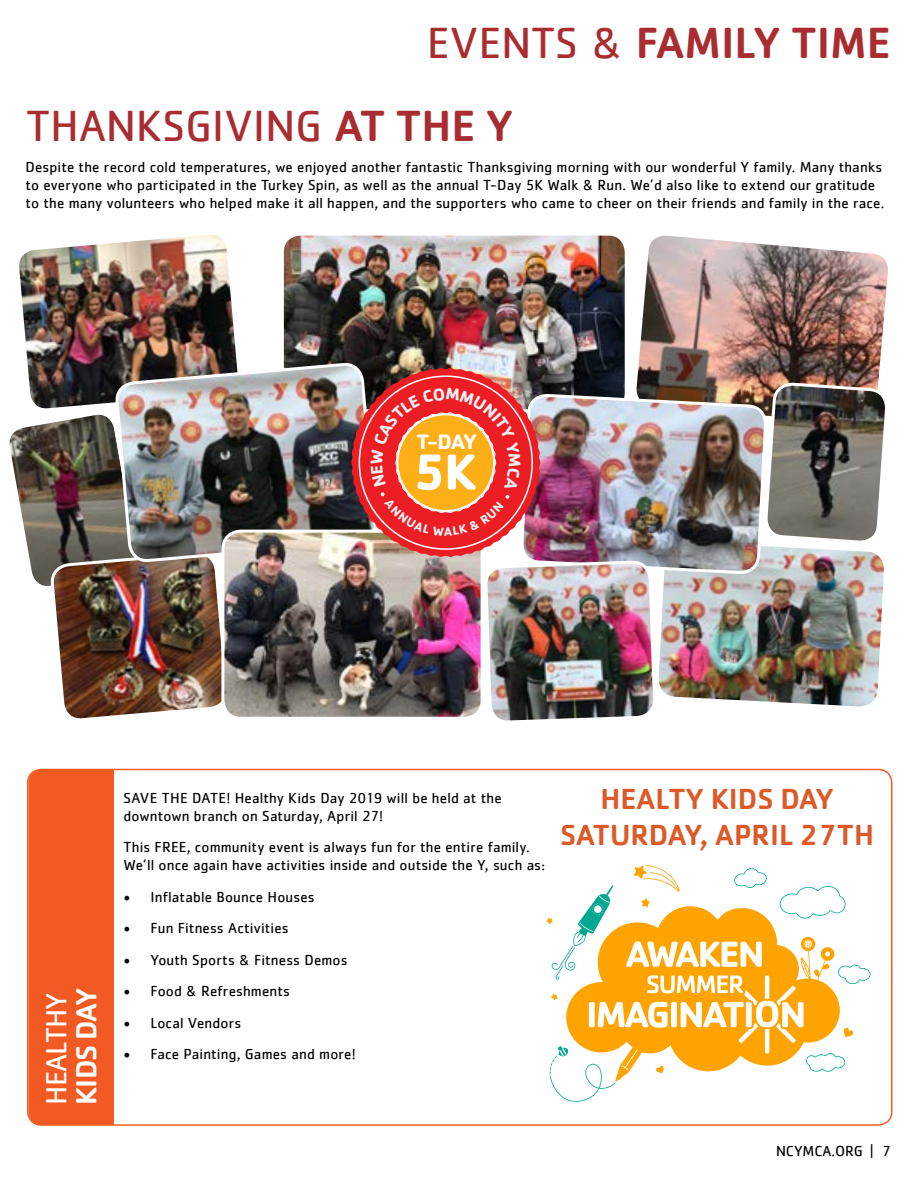
<style>
.page{position:relative;width:918px;height:1188px;background:#fff}
.page>*{position:absolute;margin:0;border:0;box-sizing:border-box;transform-origin:0 0}
.t1{font:700 52.65px "Cachet";color:#fff}
.t2{font:45px/82.9px "Cachet";color:#a92c31}
.t3{font:500 30px/36px "Cachet";color:#dd5928;text-align:center}
.t4{font:30px "Cachet";letter-spacing:-.03em;color:#fff}
.t5{font:500 30px "Cachet";letter-spacing:-.03em;color:#fff}
.t6{font:700 21.75px "Cachet";color:#fff}
.t7{font:15px/18px "Cachet";letter-spacing:.01em;color:#000}
.s1{font-weight:500}
.s2{font-family:"Minion Pro";font-size:18px}
</style>
<div class="page">
<img style="left:9px;top:431px;width:107px;height:155px">
<img style="left:658px;top:603px;width:224px;height:104px">
<img style="left:285px;top:237px;width:339px;height:155px">
<div style="left:281px;top:233px;width:347px;height:179px;border:3px solid #fff;border-radius:18px"></div>
<img style="left:51px;top:501px;width:177px;height:268px">
<div style="left:28px;top:769px;width:86px;height:356px;background:#f15a22"></div>
<img style="left:16px;top:234px;width:217px;height:228px">
<img style="left:636px;top:235px;width:252px;height:157px">
<img style="left:116px;top:312px;width:260px;height:250px">
<img style="left:540px;top:392px;width:229px;height:266px">
<img style="left:223px;top:531px;width:257px;height:187px">
<div style="left:221px;top:530px;width:263px;height:190px;border:3px solid #fff;border-radius:18px"></div>
<img style="left:763px;top:323px;width:125px;height:280px">
<img style="left:485px;top:408px;width:170px;height:363px">
<svg style="left:813px;top:1056px;width:32px;height:16px"></svg>
<svg style="left:779px;top:886px;width:67px;height:27px"></svg>
<svg style="left:840px;top:964px;width:30px;height:20px"></svg>
<svg style="left:734px;top:868px;width:33px;height:20px"></svg>
<svg style="left:641px;top:898px;width:9px;height:8px"></svg>
<svg style="left:546px;top:885px;width:68px;height:95px"></svg>
<svg style="left:551px;top:994px;width:7px;height:6px"></svg>
<svg style="left:634px;top:865px;width:46px;height:27px"></svg>
<svg style="left:550px;top:1046px;width:113px;height:56px"></svg>
<svg style="left:843px;top:1027px;width:11px;height:10px"></svg>
<svg style="left:566px;top:906px;width:274px;height:165px;fill:#ffa300"></svg>
<img style="left:351px;top:368px;width:189px;height:189px">
<h2 class="t2" style="left:26px;top:1px;width:866px;text-indent:401px">EVENTS &amp; <span class="s1">FAMILY TIME<br></span>THANKSGIVING <span class="s1">AT THE Y</span></h2>
<p class="t7" style="left:25px;top:158px;width:860px">Despite the record cold temperatures, we enjoyed another fantastic Thanksgiving morning with our wonderful Y family. Many thanks to everyone who participated in the Turkey Spin, as well as the annual T-Day 5K Walk &amp; Run. We’d also like to extend our gratitude to the many volunteers who helped make it all happen, and the supporters who came to cheer on their friends and family in the race.</p>
<h3 class="t6" style="left:417px;top:428px;width:62px">T-DAY</h3>
<h1 class="t1" style="left:413px;top:438px;width:65px">5K</h1>
<h3 class="t4" style="left:39px;top:1105px;width:114px;rotate:-90deg">HEALTHY</h3>
<h3 class="t5" style="left:68px;top:1105px;width:118px;rotate:-90deg">KIDS DAY</h3>
<p class="t7" style="left:123px;top:788px;width:380px">SAVE THE DATE! Healthy Kids Day 2019 will be held at the downtown branch on Saturday, April 27!</p>
<p class="t7" style="left:123px;top:838px;width:423px">This FREE, community event is always fun for the entire family.<br>We’ll once again have activities inside and outside the Y, such as:</p>
<p class="t7" style="left:123px;top:887px;width:193px"><span class="s2">•</span> Inflatable Bounce Houses</p>
<p class="t7" style="left:123px;top:919px;width:167px"><span class="s2">•</span> Fun Fitness Activities</p>
<p class="t7" style="left:123px;top:950px;width:226px"><span class="s2">•</span> Youth Sports &amp; Fitness Demos</p>
<p class="t7" style="left:123px;top:982px;width:168px"><span class="s2">•</span> Food &amp; Refreshments</p>
<p class="t7" style="left:123px;top:1013px;width:119px"><span class="s2">•</span> Local Vendors</p>
<p class="t7" style="left:123px;top:1045px;width:234px"><span class="s2">•</span> Face Painting, Games and more!</p>
<h3 class="t3" style="left:560px;top:780px;width:315px">HEALTY KIDS DAY<br>SATURDAY, APRIL 27TH</h3>
<p class="t7" style="left:776px;top:1142px;width:116px">NCYMCA.ORG | 7</p>
</div>
